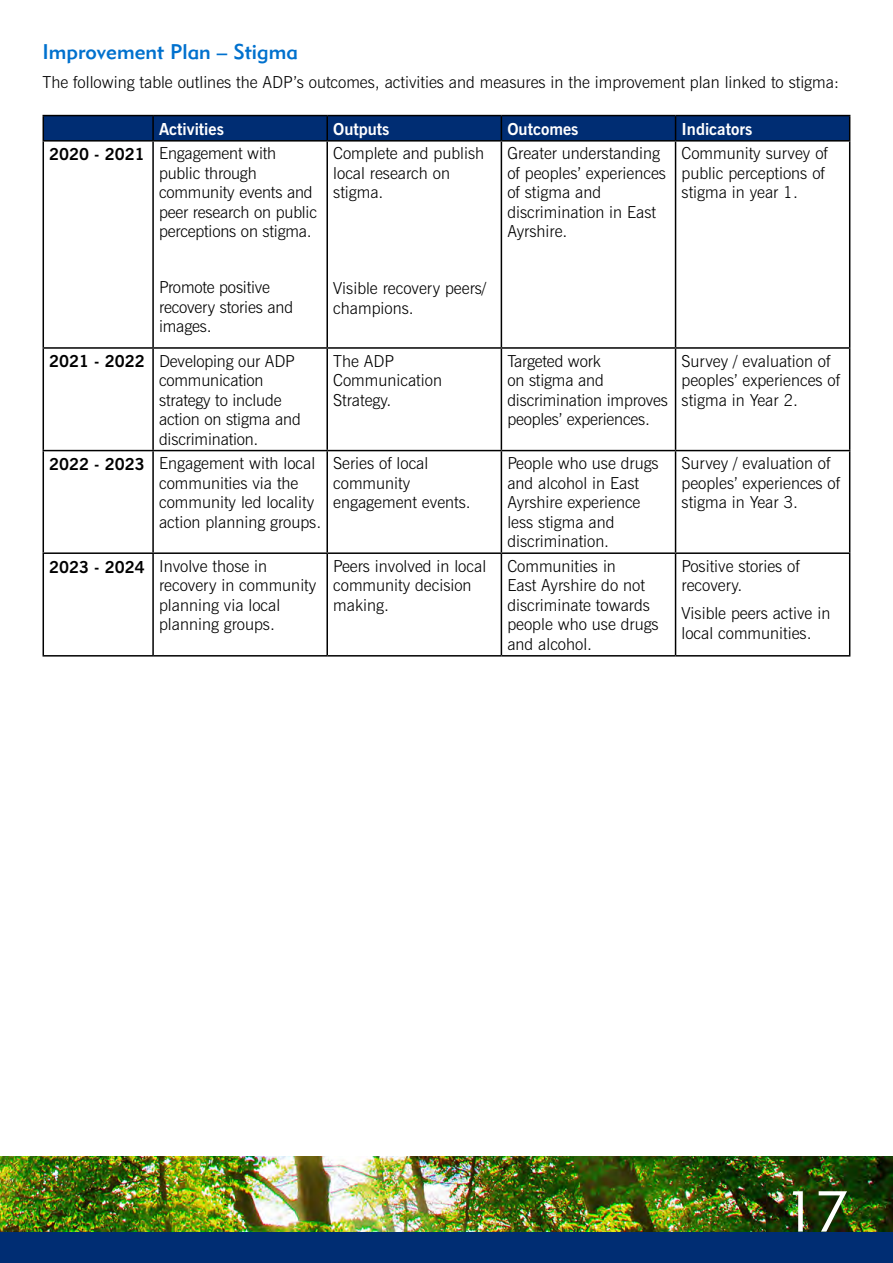
<style>
.page{position:relative;width:893px;height:1263px;background:#fff}
.page>*{position:absolute;margin:0;border:0;box-sizing:border-box;transform-origin:0 0}
.t1{font:57px "Geometric 415 BT Lite A";color:#fff}
.t2{font:21px "Geometric 415 BT Medium A";color:#0071ce}
.t3{font:300 16.5px/19.5px "News Gothic BT";color:#000}
.t4{font:700 16.5px "News Gothic BT";color:#fff}
.s1{font-weight:700}
</style>
<div class="page">
<div style="left:0;top:1157px;width:893px;height:106px;background:#002d73"></div>
<img style="left:0;top:1157px;width:893px;height:74px">
<hr style="left:43px;top:115px;width:110px;height:1px;background:#000">
<hr style="left:153px;top:115px;width:174px;height:1px;background:#000">
<hr style="left:327px;top:115px;width:174px;height:1px;background:#000">
<hr style="left:501px;top:115px;width:174px;height:1px;background:#000">
<hr style="left:676px;top:115px;width:174px;height:1px;background:#000">
<div style="left:43px;top:116px;width:807px;height:25px;background:#002d73"></div>
<hr style="left:43px;top:140px;width:110px;height:2px;background:#000">
<hr style="left:43px;top:142px;width:1px;height:205px;background:#000">
<hr style="left:153px;top:140px;width:174px;height:2px;background:#000">
<hr style="left:152px;top:142px;width:2px;height:205px;background:#000">
<hr style="left:327px;top:140px;width:174px;height:2px;background:#000">
<hr style="left:326px;top:142px;width:2px;height:205px;background:#000">
<hr style="left:501px;top:140px;width:174px;height:2px;background:#000">
<hr style="left:501px;top:142px;width:1px;height:205px;background:#000">
<hr style="left:676px;top:140px;width:174px;height:2px;background:#000">
<hr style="left:675px;top:142px;width:1px;height:205px;background:#000">
<hr style="left:849px;top:142px;width:1px;height:205px;background:#000">
<hr style="left:43px;top:347px;width:110px;height:2px;background:#000">
<hr style="left:43px;top:349px;width:1px;height:101px;background:#000">
<hr style="left:153px;top:347px;width:174px;height:2px;background:#000">
<hr style="left:152px;top:349px;width:2px;height:101px;background:#000">
<hr style="left:327px;top:347px;width:174px;height:2px;background:#000">
<hr style="left:326px;top:349px;width:2px;height:101px;background:#000">
<hr style="left:501px;top:347px;width:174px;height:2px;background:#000">
<hr style="left:501px;top:349px;width:1px;height:101px;background:#000">
<hr style="left:676px;top:347px;width:174px;height:2px;background:#000">
<hr style="left:675px;top:349px;width:1px;height:101px;background:#000">
<hr style="left:849px;top:349px;width:1px;height:101px;background:#000">
<hr style="left:43px;top:450px;width:110px;height:1px;background:#000">
<hr style="left:43px;top:451px;width:1px;height:101px;background:#000">
<hr style="left:153px;top:450px;width:174px;height:1px;background:#000">
<hr style="left:152px;top:451px;width:2px;height:101px;background:#000">
<hr style="left:327px;top:450px;width:174px;height:1px;background:#000">
<hr style="left:326px;top:451px;width:2px;height:101px;background:#000">
<hr style="left:501px;top:450px;width:174px;height:1px;background:#000">
<hr style="left:501px;top:451px;width:1px;height:101px;background:#000">
<hr style="left:676px;top:450px;width:174px;height:1px;background:#000">
<hr style="left:675px;top:451px;width:1px;height:101px;background:#000">
<hr style="left:849px;top:451px;width:1px;height:101px;background:#000">
<hr style="left:43px;top:552px;width:110px;height:2px;background:#000">
<hr style="left:43px;top:554px;width:1px;height:101px;background:#000">
<hr style="left:153px;top:552px;width:174px;height:2px;background:#000">
<hr style="left:152px;top:554px;width:2px;height:101px;background:#000">
<hr style="left:327px;top:552px;width:174px;height:2px;background:#000">
<hr style="left:326px;top:554px;width:2px;height:101px;background:#000">
<hr style="left:501px;top:552px;width:174px;height:2px;background:#000">
<hr style="left:501px;top:554px;width:1px;height:101px;background:#000">
<hr style="left:676px;top:552px;width:174px;height:2px;background:#000">
<hr style="left:675px;top:554px;width:1px;height:101px;background:#000">
<hr style="left:849px;top:554px;width:1px;height:101px;background:#000">
<hr style="left:43px;top:655px;width:110px;height:1px;background:#000">
<hr style="left:153px;top:655px;width:174px;height:1px;background:#000">
<hr style="left:327px;top:655px;width:174px;height:1px;background:#000">
<hr style="left:501px;top:655px;width:174px;height:1px;background:#000">
<hr style="left:676px;top:655px;width:174px;height:1px;background:#000">
<p class="t2" style="left:43px;top:38px;width:257px">Improvement Plan – Stigma</p>
<p class="t3" style="left:43px;top:72px;width:798px">The following table outlines the ADP’s outcomes, activities and measures in the improvement plan linked to stigma:</p>
<p class="t4" style="left:159px;top:119px;width:66px">Activities</p>
<p class="t4" style="left:333px;top:119px;width:58px">Outputs</p>
<p class="t4" style="left:507px;top:119px;width:73px">Outcomes</p>
<p class="t4" style="left:681px;top:119px;width:72px">Indicators</p>
<p class="t3" style="left:159px;top:144px;width:159px;text-indent:-110px"><span class="s1">2020 - 2021</span> Engagement with public through community events and peer research on public perceptions on stigma.</p>
<p class="t3" style="left:333px;top:144px;width:152px">Complete and publish local research on stigma.</p>
<p class="t3" style="left:507px;top:144px;width:160px">Greater understanding of peoples’ experiences of stigma and discrimination in East<br>Ayrshire.</p>
<p class="t3" style="left:681px;top:144px;width:148px">Community survey of public perceptions of stigma in year 1.</p>
<p class="t3" style="left:159px;top:278px;width:135px">Promote positive recovery stories and images.</p>
<p class="t3" style="left:333px;top:279px;width:155px">Visible recovery peers/ champions.</p>
<p class="t3" style="left:159px;top:351px;width:143px;text-indent:-110px"><span class="s1">2021 - 2022</span> Developing our ADP communication strategy to include action on stigma and discrimination.</p>
<p class="t3" style="left:333px;top:351px;width:110px">The ADP<br>Communication<br>Strategy.</p>
<p class="t3" style="left:507px;top:351px;width:162px">Targeted work<br>on stigma and discrimination improves peoples’ experiences.</p>
<p class="t3" style="left:681px;top:351px;width:160px">Survey / evaluation of peoples’ experiences of stigma in Year 2.</p>
<p class="t3" style="left:159px;top:453px;width:164px;text-indent:-110px"><span class="s1">2022 - 2023</span> Engagement with local communities via the community led locality action planning groups.</p>
<p class="t3" style="left:333px;top:454px;width:139px">Series of local community engagement events.</p>
<p class="t3" style="left:507px;top:454px;width:153px">People who use drugs and alcohol in East<br>Ayrshire experience less stigma and discrimination.</p>
<p class="t3" style="left:681px;top:454px;width:160px">Survey / evaluation of peoples’ experiences of stigma in Year 3.</p>
<p class="t3" style="left:159px;top:556px;width:159px;text-indent:-110px"><span class="s1">2023 - 2024</span> Involve those in recovery in community planning via local planning groups.</p>
<p class="t3" style="left:333px;top:556px;width:154px">Peers involved in local community decision making.</p>
<p class="t3" style="left:507px;top:556px;width:153px">Communities in<br>East Ayrshire do not discriminate towards people who use drugs and alcohol.</p>
<p class="t3" style="left:681px;top:556px;width:120px">Positive stories of recovery.</p>
<p class="t3" style="left:681px;top:604px;width:150px">Visible peers active in local communities.</p>
<h1 class="t1" style="left:783px;top:1177px;width:66px">17</h1>
</div>
